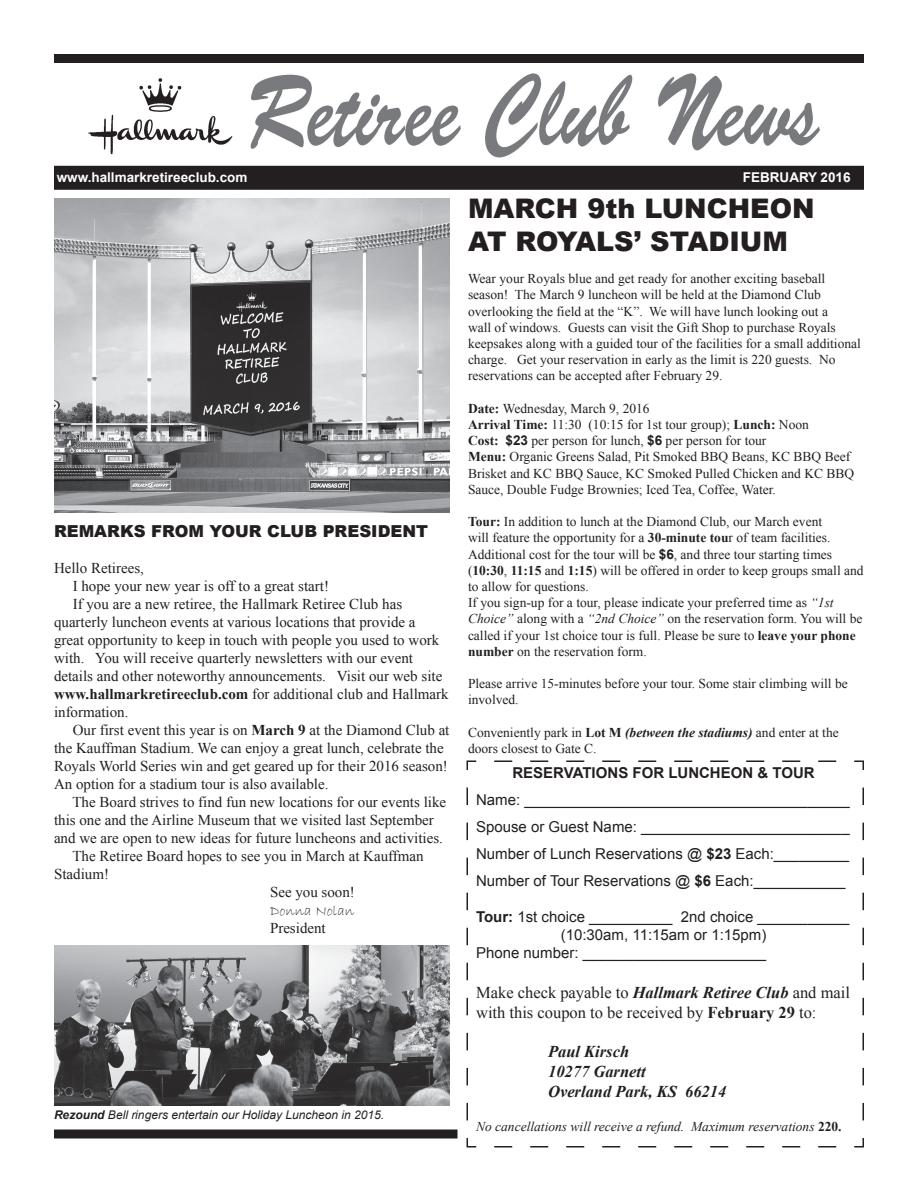
<style>
.page{position:relative;width:918px;height:1188px;background:#fff}
.page>*{position:absolute;margin:0;border:0;box-sizing:border-box;transform-origin:0 0}
.t1{font:900 27px/32.4px "Arial";color:#231f20}
.t2{font:16.5px/19.8px "Times New Roman";color:#231f20}
.t3{font:italic 700 16.5px/19.8px "Times New Roman";color:#231f20}
.t4{font:900 16.5px "Arial";color:#231f20}
.t5{font:15px "Times New Roman";color:#231f20}
.t6{font:15px/27px "Arial";color:#231f20;text-align:justify}
.t7{font:700 15px "Arial";color:#231f20}
.t8{font:15px "Bradley Hand ITC";color:#231f20}
.t9{font:13.5px/16.2px "Times New Roman";color:#231f20}
.t10{font:italic 13.5px "Times New Roman";color:#231f20}
.t11{font:700 13.5px "Arial";color:#fff}
.t12{font:italic 12px "Arial";color:#231f20}
.s1{font-weight:700}
.s2{font-family:"Arial";font-weight:700}
.s3{font-style:italic}
.s4{font-weight:700;font-style:italic}
.s5{font-weight:700;font-style:normal}
</style>
<div class="page">
<img style="left:88px;top:73px;width:732px;height:85px">
<div style="left:54px;top:54px;width:810px;height:9px;background:#231f20"></div>
<div style="left:54px;top:166px;width:810px;height:24px;background:#231f20"></div>
<div style="left:54px;top:1130px;width:404px;height:8px;background:#231f20"></div>
<svg style="left:466px;top:760px;width:398px;height:388px"></svg>
<img style="left:54px;top:198px;width:396px;height:315px">
<img style="left:54px;top:945px;width:396px;height:161px">
<p class="t11" style="left:57px;top:168px;width:192px">www.hallmarkretireeclub.com</p>
<p class="t11" style="left:743px;top:168px;width:109px">FEBRUARY 2016</p>
<p class="t4" style="left:54px;top:519px;width:376px">REMARKS FROM YOUR CLUB PRESIDENT</p>
<p class="t5" style="left:54px;top:558px;width:91px">Hello Retirees,</p>
<p class="t5" style="left:73px;top:576px;width:258px">I hope your new year is off to a great start!</p>
<p class="t5" style="left:73px;top:594px;width:331px">If you are a new retiree, the Hallmark Retiree Club has</p>
<p class="t5" style="left:54px;top:612px;width:363px">quarterly luncheon events at various locations that provide a</p>
<p class="t5" style="left:54px;top:630px;width:387px">great opportunity to keep in touch with people you used to work</p>
<p class="t5" style="left:54px;top:648px;width:361px">with. You will receive quarterly newsletters with our event</p>
<p class="t5" style="left:54px;top:666px;width:390px">details and other noteworthy announcements. Visit our web site</p>
<p class="t5" style="left:54px;top:684px;width:396px"><span class="s1">www.hallmarkretireeclub.com</span> for additional club and Hallmark</p>
<p class="t5" style="left:54px;top:702px;width:76px">information.</p>
<p class="t5" style="left:73px;top:720px;width:378px">Our first event this year is on <span class="s1">March 9</span> at the Diamond Club at</p>
<p class="t5" style="left:54px;top:738px;width:391px">the Kauffman Stadium. We can enjoy a great lunch, celebrate the</p>
<p class="t5" style="left:54px;top:756px;width:395px">Royals World Series win and get geared up for their 2016 season!</p>
<p class="t5" style="left:54px;top:774px;width:276px">An option for a stadium tour is also available.</p>
<p class="t5" style="left:72px;top:792px;width:375px">The Board strives to find fun new locations for our events like</p>
<p class="t5" style="left:54px;top:810px;width:381px">this one and the Airline Museum that we visited last September</p>
<p class="t5" style="left:54px;top:828px;width:391px">and we are open to new ideas for future luncheons and activities.</p>
<p class="t5" style="left:72px;top:846px;width:353px">The Retiree Board hopes to see you in March at Kauffman</p>
<p class="t5" style="left:54px;top:864px;width:57px">Stadium!</p>
<p class="t5" style="left:270px;top:882px;width:86px">See you soon!</p>
<p class="t8" style="left:270px;top:901px;width:86px">Donna Nolan</p>
<p class="t5" style="left:270px;top:918px;width:57px">President</p>
<p class="t12" style="left:54px;top:1107px;width:332px"><span class="s1">Rezound</span> Bell ringers entertain our Holiday Luncheon in 2015.</p>
<h1 class="t1" style="left:468px;top:192px;width:348px">MARCH 9th LUNCHEON<br>AT ROYALS’ STADIUM</h1>
<p class="t9" style="left:468px;top:270px;width:394px">Wear your Royals blue and get ready for another exciting baseball season! The March 9 luncheon will be held at the Diamond Club overlooking the field at the “K”. We will have lunch looking out a<br>wall of windows. Guests can visit the Gift Shop to purchase Royals keepsakes along with a guided tour of the facilities for a small additional charge. Get your reservation in early as the limit is 220 guests. No reservations can be accepted after February 29.</p>
<p class="t9" style="left:468px;top:400px;width:388px"><span class="s1">Date:</span> Wednesday, March 9, 2016<br><span class="s1">Arrival Time:</span> 11:30 (10:15 for 1st tour group); <span class="s1">Lunch:</span> Noon<br><span class="s1">Cost:</span> <span class="s2">$23</span> per person for lunch, <span class="s2">$6</span> per person for tour<br><span class="s1">Menu:</span> Organic Greens Salad, Pit Smoked BBQ Beans, KC BBQ Beef Brisket and KC BBQ Sauce, KC Smoked Pulled Chicken and KC BBQ Sauce, Double Fudge Brownies; Iced Tea, Coffee, Water.</p>
<p class="t9" style="left:468px;top:513px;width:397px"><span class="s1">Tour:</span> In addition to lunch at the Diamond Club, our March event<br>will feature the opportunity for a <span class="s1">30-minute tou</span>r of team facilities.<br>Additional cost for the tour will be <span class="s2">$6</span>, and three tour starting times (<span class="s1">10:30</span>, <span class="s1">11:15</span> and <span class="s1">1:15</span>) will be offered in order to keep groups small and to allow for questions.<br>If you sign-up for a tour, please indicate your preferred time as <span class="s3">“1st Choice”</span> along with a <span class="s3">“2nd Choice”</span> on the reservation form. You will be called if your 1st choice tour is full. Please be sure to <span class="s1">leave your phone number</span> on the reservation form.</p>
<p class="t9" style="left:468px;top:675px;width:381px">Please arrive 15-minutes before your tour. Some stair climbing will be involved.</p>
<p class="t9" style="left:468px;top:724px;width:372px">Conveniently park in <span class="s1">Lot M</span> <span class="s4">(between the stadiums)</span> and enter at the doors closest to Gate C.</p>
<p class="t7" style="left:512px;top:763px;width:304px">RESERVATIONS FOR LUNCHEON &amp; TOUR</p>
<p class="t6" style="left:476px;top:787px;width:375px">Name: _______________________________________ Spouse or Guest Name: _________________________ Number of Lunch Reservations @ <span class="s1">$23</span> Each:_________ Number of Tour Reservations @ <span class="s1">$6</span> Each:___________</p>
<p class="t6" style="left:476px;top:904px;width:375px"><span class="s1">Tour:</span> 1st choice __________ 2nd choice ___________</p>
<p class="t6" style="left:561px;top:922px;width:207px">(10:30am, 11:15am or 1:15pm)</p>
<p class="t6" style="left:476px;top:940px;width:292px">Phone number: ______________________</p>
<p class="t2" style="left:476px;top:982px;width:375px">Make check payable to <span class="s4">Hallmark Retiree Club</span> and mail with this coupon to be received by <span class="s1">February 29</span> to:</p>
<p class="t3" style="left:548px;top:1041px;width:180px">Paul Kirsch<br>10277 Garnett<br>Overland Park, KS 66214</p>
<p class="t10" style="left:476px;top:1117px;width:367px">No cancellations will receive a refund. Maximum reservations <span class="s5">220.</span></p>
</div>
